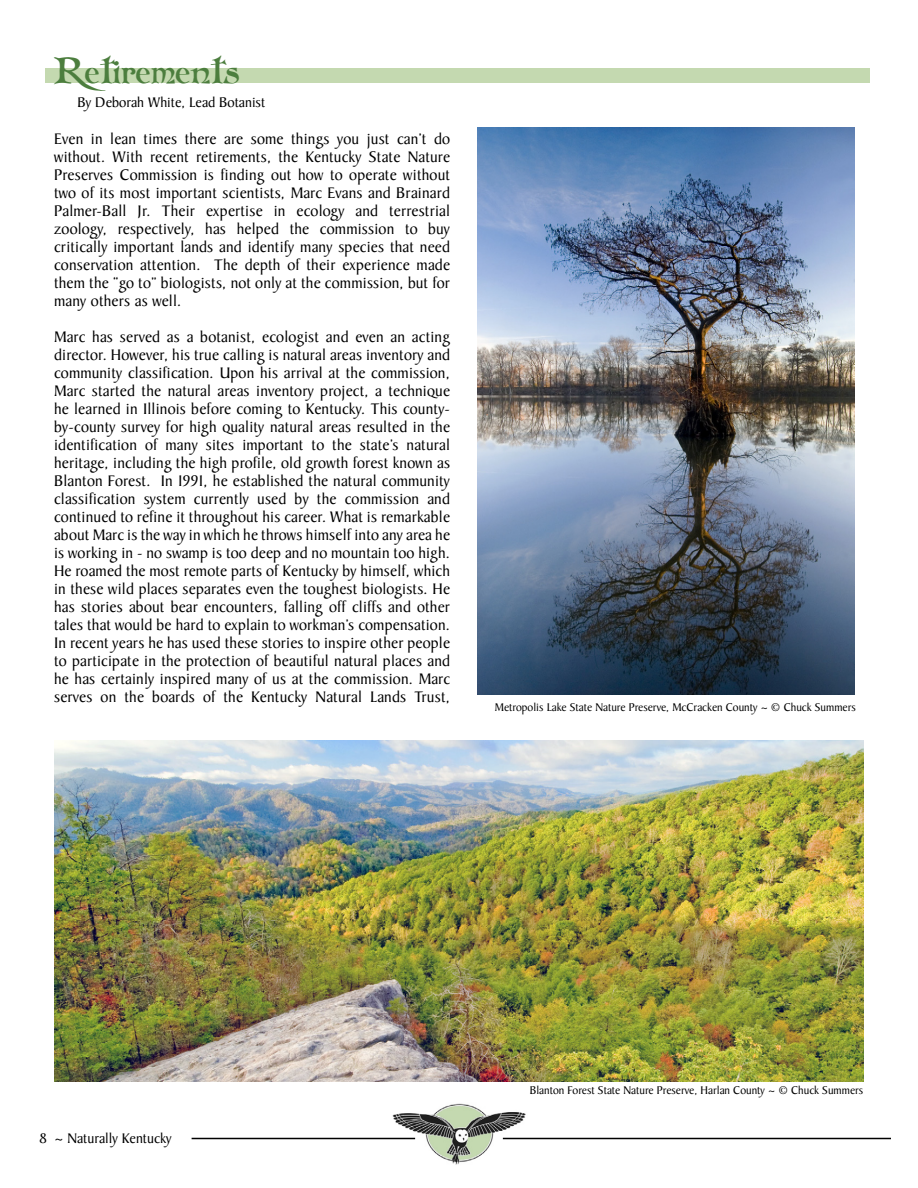
<style>
.page{position:relative;width:918px;height:1188px;background:#fff}
.page>*{position:absolute;margin:0;border:0;box-sizing:border-box;transform-origin:0 0}
.t1{font:36px "Folkard";color:#4c7e3e}
.t2{font:16.5px/18px "Baker Signet";letter-spacing:.01em;color:#000;text-align:justify}
.t3{font:15px "Baker Signet";color:#000}
.t4{font:12px "Baker Signet";color:#000}
</style>
<div class="page">
<img style="left:390px;top:1103px;width:138px;height:62px">
<hr style="left:503px;top:1138px;width:388px;height:1px;background:#000">
<hr style="left:192px;top:1138px;width:223px;height:1px;background:#000">
<div style="left:45px;top:68px;width:825px;height:15px;background:#c4d9b0"></div>
<img style="left:54px;top:741px;width:810px;height:340px">
<img style="left:477px;top:128px;width:378px;height:566px">
<h1 class="t1" style="left:54px;top:50px;width:187px">Retirements</h1>
<p class="t3" style="left:78px;top:94px;width:189px">By Deborah White, Lead Botanist</p>
<p class="t2" style="left:54px;top:130px;width:398px">Even in lean times there are some things you just can’t do without. With recent retirements, the Kentucky State Nature Preserves Commission is finding out how to operate without two of its most important scientists, Marc Evans and Brainard Palmer-Ball Jr. Their expertise in ecology and terrestrial zoology, respectively, has helped the commission to buy critically important lands and identify many species that need conservation attention. The depth of their experience made them the “go to” biologists, not only at the commission, but for many others as well.</p>
<p class="t2" style="left:54px;top:328px;width:398px">Marc has served as a botanist, ecologist and even an acting director. However, his true calling is natural areas inventory and community classification. Upon his arrival at the commission, Marc started the natural areas inventory project, a technique he learned in Illinois before coming to Kentucky. This county&shy;by-county survey for high quality natural areas resulted in the identification of many sites important to the state’s natural heritage, including the high profile, old growth forest known as Blanton Forest. In 1991, he established the natural community classification system currently used by the commission and continued to refine it throughout his career. What is remarkable about Marc is the way in which he throws himself into any area he is working in - no swamp is too deep and no mountain too high.<br>He roamed the most remote parts of Kentucky by himself, which in these wild places separates even the toughest biologists. He has stories about bear encounters, falling off cliffs and other tales that would be hard to explain to workman’s compensation.<br>In recent years he has used these stories to inspire other people to participate in the protection of beautiful natural places and he has certainly inspired many of us at the commission. Marc serves on the boards of the Kentucky Natural Lands Trust,</p>
<p class="t4" style="left:495px;top:700px;width:362px">Metropolis Lake State Nature Preserve, McCracken County ~ © Chuck Summers</p>
<p class="t3" style="left:39px;top:1130px;width:134px">8 ~ Naturally Kentucky</p>
<p class="t4" style="left:530px;top:1084px;width:335px">Blanton Forest State Nature Preserve, Harlan County ~ © Chuck Summers</p>
</div>
